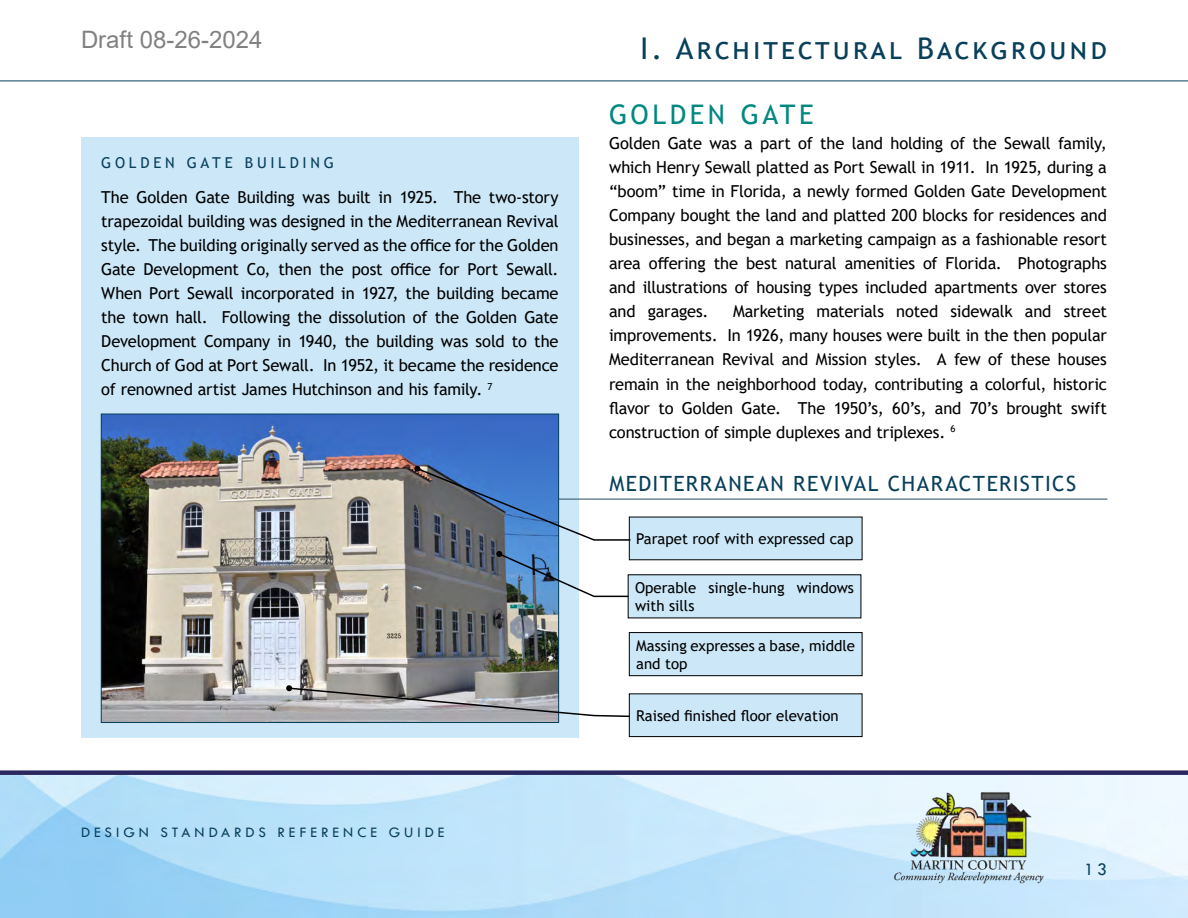
<style>
.page{position:relative;width:1188px;height:918px;background:#fff}
.page>*{position:absolute;margin:0;border:0;box-sizing:border-box;transform-origin:0 0}
.t1{font:30px "Trebuchet MS";letter-spacing:.1em;color:#083f5b}
.Heading_1{font:27px "Trebuchet MS";letter-spacing:.135em;color:#008881}
.t2{font:24px "Arial";color:rgb(0 0 0/.5)}
.Heading_2{font:21px "Trebuchet MS";letter-spacing:.07em;color:#083f5b}
.t3{font:18px "Tw Cen";color:#083f5b}
.Body{font:16.5px/24px "Trebuchet MS";letter-spacing:-.01em;color:#000;text-align:justify}
.Table_Text{font:15px/18px "Trebuchet MS";color:#000}
.t4{font:15px "Tw Cen";letter-spacing:.265em;color:#083f5b}
.Heading_3{font:15px "Trebuchet MS";letter-spacing:.25em;color:#083f5b}
</style>
<div class="page">
<hr style="left:0;top:81px;width:1188px;height:1px;background:#083f5b">
<div style="left:0;top:770px;width:1188px;height:5px;background:#29275f"></div>
<img style="left:887px;top:785px;width:167px;height:104px">
<div style="left:81px;top:137px;width:498px;height:601px;background:#cce8f8"></div>
<img style="left:103px;top:416px;width:454px;height:305px">
<svg style="left:414px;top:466px;width:218px;height:75px"></svg>
<div style="left:629px;top:517px;width:233px;height:43px;background:#cce8f8"></div>
<svg style="left:496px;top:551px;width:133px;height:47px"></svg>
<div style="left:628px;top:575px;width:233px;height:43px;background:#cce8f8"></div>
<div style="left:629px;top:633px;width:233px;height:43px;background:#cce8f8"></div>
<div style="left:629px;top:632px;width:233px;height:44px;border:1px solid #000"></div>
<div style="left:629px;top:694px;width:233px;height:43px;background:#cce8f8"></div>
<div style="left:629px;top:694px;width:233px;height:43px;border:1px solid #000"></div>
<svg style="left:286px;top:685px;width:345px;height:33px"></svg>
<hr style="left:559px;top:499px;width:548px;height:1px;background:#274a64">
<h3 class="t2" style="left:81px;top:23px;width:183px">Draft 08-26-2024</h3>
<p class="Heading_3" style="left:101px;top:154px;width:234px">GOLDEN GATE BUILDING</p>
<p class="Body" style="left:101px;top:185px;width:459px">The Golden Gate Building was built in 1925. The two-story trapezoidal building was designed in the Mediterranean Revival style. The building originally served as the office for the Golden Gate Development Co, then the post office for Port Sewall.<br>When Port Sewall incorporated in 1927, the building became the town hall. Following the dissolution of the Golden Gate Development Company in 1940, the building was sold to the Church of God at Port Sewall. In 1952, it became the residence of renowned artist James Hutchinson and his family. <sup>7</sup></p>
<p class="t4" style="left:81px;top:823px;width:365px">DESIGN STANDARDS REFERENCE GUIDE</p>
<h1 class="t1" style="left:640px;top:30px;width:468px">I. Architectural Background</h1>
<p class="Heading_1" style="left:609px;top:97px;width:206px">GOLDEN GATE</p>
<p class="Body" style="left:609px;top:131px;width:499px">Golden Gate was a part of the land holding of the Sewall family, which Henry Sewall platted as Port Sewall in 1911. In 1925, during a “boom” time in Florida, a newly formed Golden Gate Development Company bought the land and platted 200 blocks for residences and businesses, and began a marketing campaign as a fashionable resort area offering the best natural amenities of Florida. Photographs and illustrations of housing types included apartments over stores and garages.</p>
<p class="Body" style="left:609px;top:300px;width:499px;text-indent:124px">Marketing materials noted sidewalk and street improvements. In 1926, many houses were built in the then popular Mediterranean Revival and Mission styles. A few of these houses remain in the neighborhood today, contributing a colorful, historic flavor to Golden Gate. The 1950’s, 60’s, and 70’s brought swift construction of simple duplexes and triplexes. <sup>6</sup></p>
<p class="Heading_2" style="left:609px;top:471px;width:468px">MEDITERRANEAN REVIVAL CHARACTERISTICS</p>
<p class="Table_Text" style="left:636px;top:530px;width:219px">Parapet roof with expressed cap</p>
<p class="Table_Text" style="left:635px;top:578px;width:220px">Operable single-hung windows with sills</p>
<p class="Table_Text" style="left:636px;top:636px;width:220px">Massing expresses a base, middle and top</p>
<p class="Table_Text" style="left:636px;top:706px;width:204px">Raised finished floor elevation</p>
<p class="t3" style="left:1084px;top:858px;width:24px">13</p>
</div>
